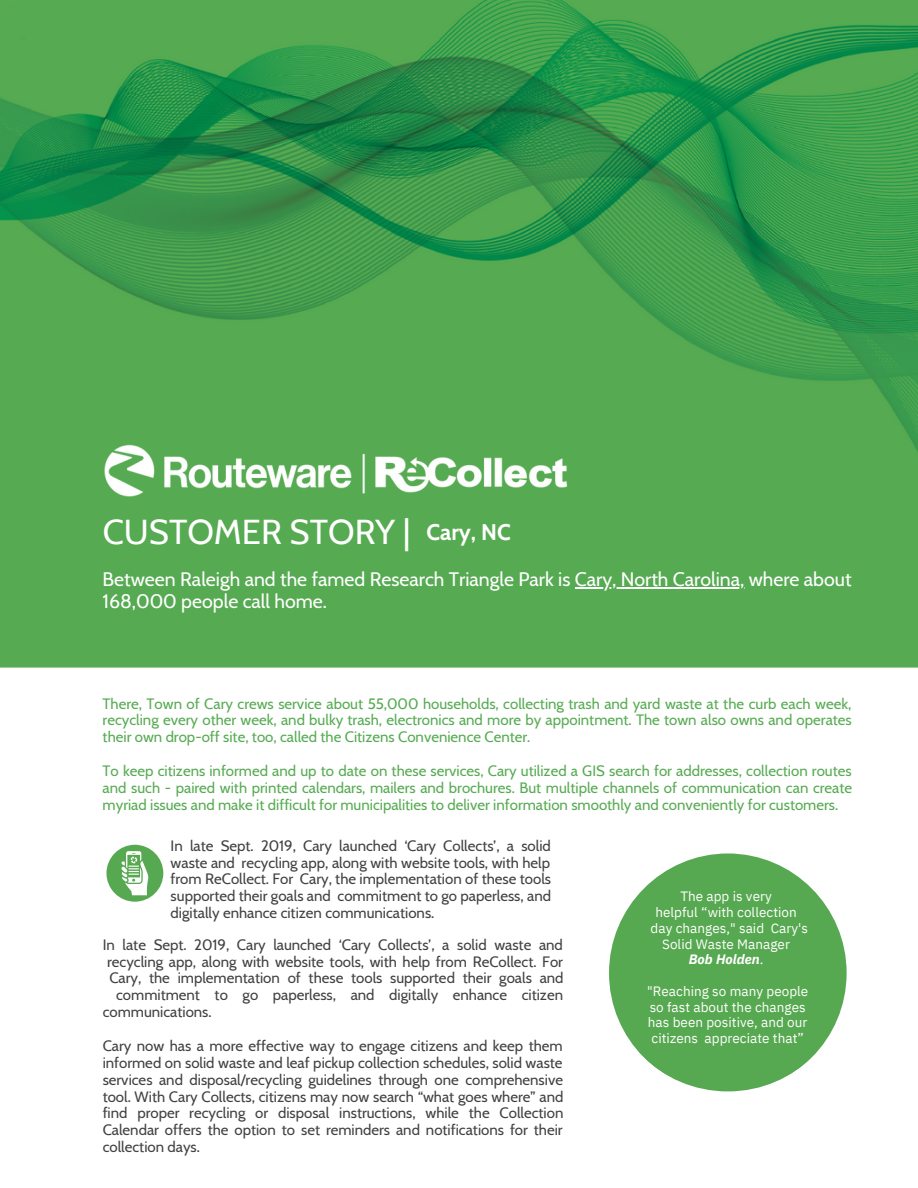
<style>
.page{position:relative;width:918px;height:1188px;background:#fff}
.page>*{position:absolute;margin:0;border:0;box-sizing:border-box;transform-origin:0 0}
.t1{font:34.5px "Cabin";color:#fff}
.t2{font:19.5px/22.5px "Cabin";color:#fff}
.t3{font:15px/16.8px "Cabin";color:#414042;text-align:justify}
.t4{font:15px/16.8px "Cabin";color:#56ab52;text-align:justify}
.t5{font:13.5px/15.8px "IBM Plex Sans";letter-spacing:.005em;color:#fff;text-align:center}
.s1{font-weight:700;font-size:22.5px}
.s2{font-weight:700;font-style:italic}
</style>
<div class="page">
<img style="left:0;top:0;width:918px;height:900px">
<div style="left:106px;top:845px;width:57px;height:57px;background:#57a951;border-radius:50%"></div>
<svg style="left:121px;top:851px;width:27px;height:44px"></svg>
<svg style="left:596px;top:835px;width:264px;height:257px;fill:#57a951"></svg>
<hr style="left:575px;top:587px;width:169px;height:1px;background:#fff">
<img style="left:103px;top:444px;width:465px;height:52px">
<h1 class="t1" style="left:103px;top:511px;width:410px">CUSTOMER STORY | <span class="s1">Cary, NC</span></h1>
<h2 class="t2" style="left:103px;top:568px;width:750px">Between Raleigh and the famed Research Triangle Park is Cary, North Carolina, where about<br>168,000 people call home.</h2>
<p class="t4" style="left:103px;top:695px;width:751px">There, Town of Cary crews service about 55,000 households, collecting trash and yard waste at the curb each week, recycling every other week, and bulky trash, electronics and more by appointment. The town also owns and operates their own drop-off site, too, called the Citizens Convenience Center.</p>
<p class="t4" style="left:103px;top:762px;width:751px">To keep citizens informed and up to date on these services, Cary utilized a GIS search for addresses, collection routes and such - paired with printed calendars, mailers and brochures. But multiple channels of communication can create myriad issues and make it difficult for municipalities to deliver information smoothly and conveniently for customers.</p>
<p class="t3" style="left:171px;top:837px;width:382px">In late Sept. 2019, Cary launched ‘Cary Collects’, a solid waste and recycling app, along with website tools, with help from ReCollect. For Cary, the implementation of these tools supported their goals and commitment to go paperless, and digitally enhance citizen communications.</p>
<p class="t3" style="left:103px;top:936px;width:462px">In late Sept. 2019, Cary launched ‘Cary Collects’, a solid waste and</p>
<p class="t3" style="left:107px;top:953px;width:457px">recycling app, along with website tools, with help from ReCollect. For</p>
<p class="t3" style="left:109px;top:970px;width:456px">Cary, the implementation of these tools supported their goals and</p>
<p class="t3" style="left:116px;top:987px;width:448px">commitment to go paperless, and digitally enhance citizen</p>
<p class="t3" style="left:103px;top:1003px;width:110px">communications.</p>
<p class="t3" style="left:103px;top:1037px;width:462px">Cary now has a more effective way to engage citizens and keep them informed on solid waste and leaf pickup collection schedules, solid waste services and disposal/recycling guidelines through one comprehensive tool. With Cary Collects, citizens may now search “what goes where” and find proper recycling or disposal instructions, while the Collection Calendar offers the option to set reminders and notifications for their collection days.</p>
<p class="t5" style="left:651px;top:888px;width:159px">The app is very<br>helpful “with collection day changes," said Cary's<br>Solid Waste Manager<br><span class="s2">Bob Holden</span>.</p>
<p class="t5" style="left:647px;top:983px;width:163px;text-align:left">"Reaching so many people so fast about the changes has been positive, and our citizens appreciate that”</p>
</div>
